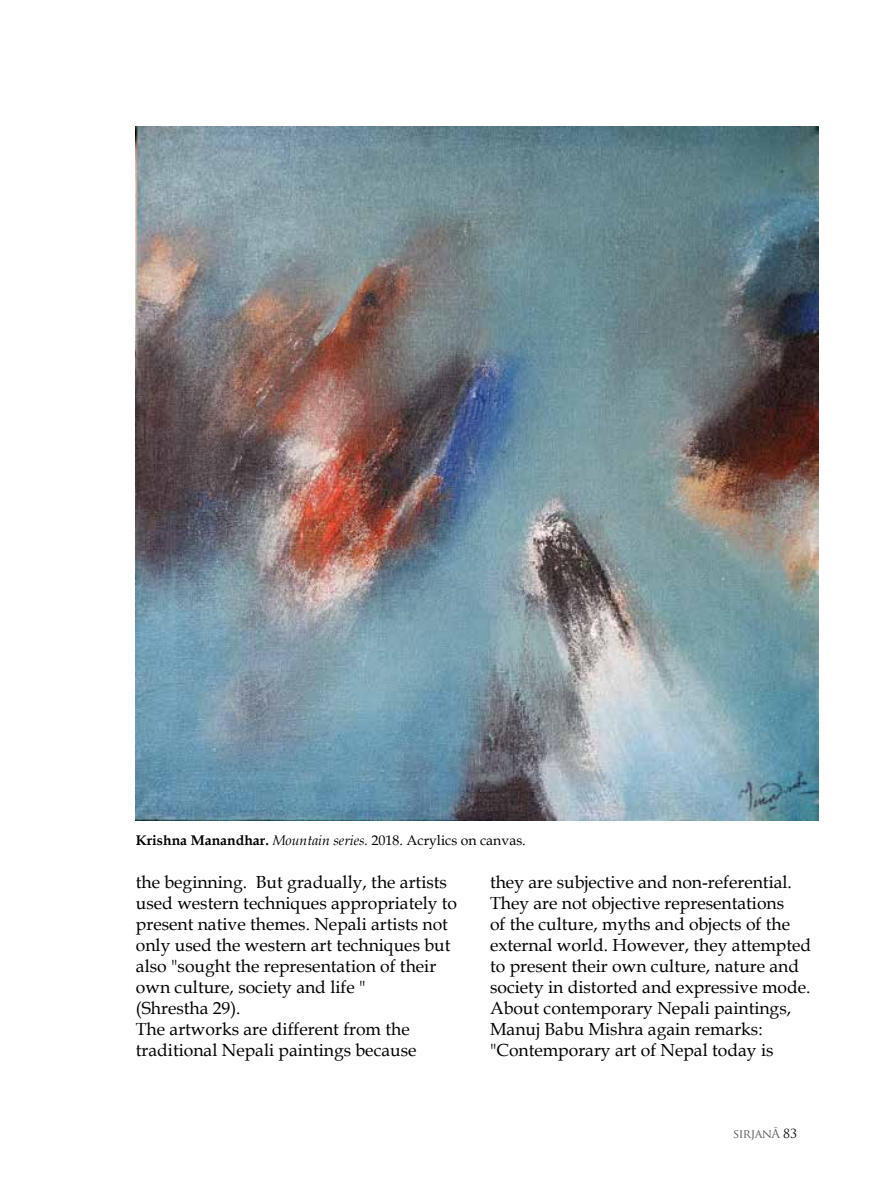
<style>
.page{position:relative;width:882px;height:1197px;background:#fff}
.page>*{position:absolute;margin:0;border:0;box-sizing:border-box;transform-origin:0 0}
.t1{font:17.5px/21px "Book Antiqua";color:#000}
.t2{font:14px "Book Antiqua";color:#000}
.t3{font:12.25px "Trajan Pro";letter-spacing:-.04em;color:#58595b}
.s1{font-weight:700}
.s2{font-style:italic}
.s3{color:#000}
</style>
<div class="page">
<img style="left:135px;top:127px;width:684px;height:693px">
<p class="t2" style="left:136px;top:830px;width:391px"><span class="s1">Krishna Manandhar.</span> <span class="s2">Mountain series.</span> 2018. Acrylics on canvas.</p>
<p class="t1" style="left:136px;top:871px;width:323px">the beginning. But gradually, the artists used western techniques appropriately to present native themes. Nepali artists not only used the western art techniques but also "sought the representation of their own culture, society and life "<br>(Shrestha 29).<br>The artworks are different from the traditional Nepali paintings because</p>
<p class="t1" style="left:490px;top:871px;width:323px">they are subjective and non-referential.<br>They are not objective representations<br>of the culture, myths and objects of the external world. However, they attempted to present their own culture, nature and society in distorted and expressive mode.<br>About contemporary Nepali paintings, Manuj Babu Mishra again remarks: "Contemporary art of Nepal today is</p>
<p class="t3" style="left:733px;top:1126px;width:65px">SIRJANĀ <span class="s3">83</span></p>
</div>
